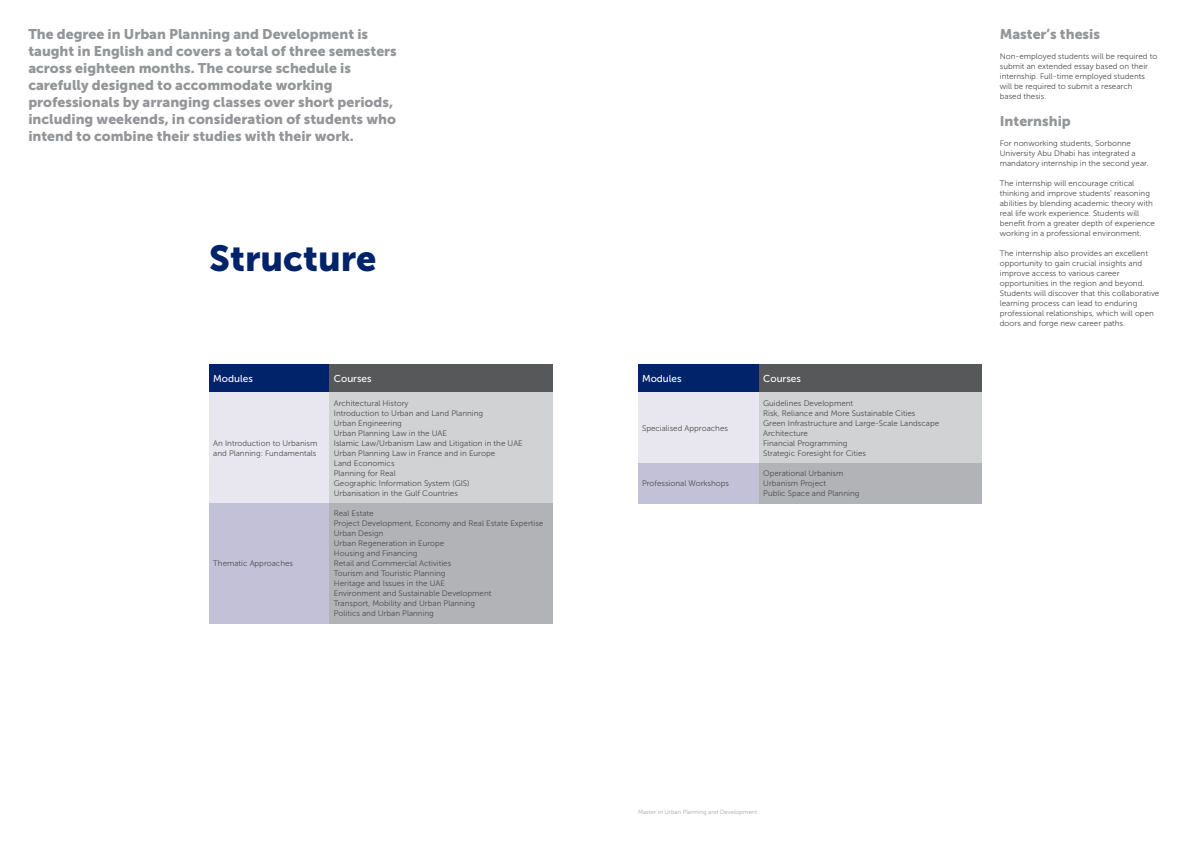
<style>
.page{position:relative;width:1191px;height:842px;background:#fff}
.page>*{position:absolute;margin:0;border:0;box-sizing:border-box;transform-origin:0 0}
.t1{font:36px "Museo Sans 900";color:#002369}
.t2{font:14px/17px "Museo Sans 900";color:#939598}
.t3{font:10px "Museo Sans 500";color:#fff}
.t4{font:8px/10px "Museo Sans 300";color:#4b4c4d}
.t5{font:6px "Museo Sans 300";color:#a8a9ad}
</style>
<div class="page">
<div style="left:209px;top:364px;width:121px;height:29px;background:#002369"></div>
<div style="left:330px;top:364px;width:223px;height:29px;background:#57585a"></div>
<div style="left:209px;top:393px;width:121px;height:110px;background:#e8e6ef"></div>
<div style="left:330px;top:393px;width:223px;height:110px;background:#d1d2d4"></div>
<div style="left:209px;top:503px;width:121px;height:120px;background:#c2c1d8"></div>
<div style="left:330px;top:503px;width:223px;height:120px;background:#b2b3b7"></div>
<div style="left:638px;top:364px;width:121px;height:29px;background:#002369"></div>
<div style="left:759px;top:364px;width:222px;height:29px;background:#57585a"></div>
<div style="left:638px;top:393px;width:121px;height:70px;background:#e8e6ef"></div>
<div style="left:759px;top:393px;width:222px;height:70px;background:#d1d2d4"></div>
<div style="left:638px;top:463px;width:121px;height:40px;background:#c2c1d8"></div>
<div style="left:759px;top:463px;width:222px;height:40px;background:#b2b3b7"></div>
<p class="t2" style="left:28px;top:25px;width:370px">The degree in Urban Planning and Development is taught in English and covers a total of three semesters across eighteen months. The course schedule is carefully designed to accommodate working</p>
<p class="t2" style="left:28px;top:93px;width:369px">professionals by arranging classes over short periods, including weekends, in consideration of students who intend to combine their studies with their work.</p>
<p class="t1" style="left:209px;top:238px;width:169px">Structure</p>
<p class="t3" style="left:213px;top:373px;width:41px">Modules</p>
<p class="t3" style="left:334px;top:373px;width:39px">Courses</p>
<p class="t4" style="left:213px;top:438px;width:106px">An Introduction to Urbanism and Planning: Fundamentals</p>
<p class="t4" style="left:213px;top:558px;width:81px">Thematic Approaches</p>
<p class="t4" style="left:334px;top:398px;width:76px">Architectural History</p>
<p class="t4" style="left:334px;top:408px;width:151px">Introduction to Urban and Land Planning</p>
<p class="t4" style="left:334px;top:418px;width:69px">Urban Engineering</p>
<p class="t4" style="left:334px;top:428px;width:115px">Urban Planning Law in the UAE</p>
<p class="t4" style="left:334px;top:438px;width:190px">Islamic Law/Urbanism Law and Litigation in the UAE</p>
<p class="t4" style="left:334px;top:448px;width:163px">Urban Planning Law in France and in Europe</p>
<p class="t4" style="left:334px;top:458px;width:62px">Land Economics</p>
<p class="t4" style="left:334px;top:468px;width:63px">Planning for Real</p>
<p class="t4" style="left:334px;top:478px;width:137px">Geographic Information System (GIS)</p>
<p class="t4" style="left:334px;top:488px;width:126px">Urbanisation in the Gulf Countries</p>
<p class="t4" style="left:334px;top:508px;width:41px">Real Estate</p>
<p class="t4" style="left:334px;top:518px;width:211px">Project Development, Economy and Real Estate Expertise</p>
<p class="t4" style="left:334px;top:528px;width:51px">Urban Design</p>
<p class="t4" style="left:334px;top:538px;width:112px">Urban Regeneration in Europe</p>
<p class="t4" style="left:334px;top:548px;width:85px">Housing and Financing</p>
<p class="t4" style="left:334px;top:558px;width:119px">Retail and Commercial Activities</p>
<p class="t4" style="left:334px;top:568px;width:113px">Tourism and Touristic Planning</p>
<p class="t4" style="left:334px;top:578px;width:113px">Heritage and Issues in the UAE</p>
<p class="t4" style="left:334px;top:588px;width:159px">Environment and Sustainable Development</p>
<p class="t4" style="left:334px;top:598px;width:143px">Transport, Mobility and Urban Planning</p>
<p class="t4" style="left:334px;top:608px;width:102px">Politics and Urban Planning</p>
<p class="t3" style="left:642px;top:373px;width:41px">Modules</p>
<p class="t3" style="left:763px;top:373px;width:39px">Courses</p>
<p class="t4" style="left:642px;top:423px;width:87px">Specialised Approaches</p>
<p class="t4" style="left:642px;top:478px;width:89px">Professional Workshops</p>
<p class="t4" style="left:763px;top:398px;width:91px">Guidelines Development</p>
<p class="t4" style="left:763px;top:408px;width:154px">Risk, Reliance and More Sustainable Cities</p>
<p class="t4" style="left:763px;top:418px;width:177px">Green Infrastructure and Large-Scale Landscape<br>Architecture</p>
<p class="t4" style="left:763px;top:438px;width:86px">Financial Programming</p>
<p class="t4" style="left:763px;top:448px;width:104px">Strategic Foresight for Cities</p>
<p class="t4" style="left:763px;top:468px;width:82px">Operational Urbanism</p>
<p class="t4" style="left:763px;top:478px;width:65px">Urbanism Project</p>
<p class="t4" style="left:763px;top:488px;width:98px">Public Space and Planning</p>
<p class="t2" style="left:999px;top:25px;width:102px">Master’s thesis</p>
<p class="t4" style="left:999px;top:51px;width:159px">Non-employed students will be required to submit an extended essay based on their internship. Full-time employed students</p>
<p class="t4" style="left:999px;top:81px;width:134px">will be required to submit a research</p>
<p class="t4" style="left:999px;top:91px;width:48px">based thesis.</p>
<p class="t2" style="left:999px;top:112px;width:72px">Internship</p>
<p class="t4" style="left:999px;top:138px;width:150px">For nonworking students, Sorbonne<br>University Abu Dhabi has integrated a mandatory internship in the second year.</p>
<p class="t4" style="left:999px;top:178px;width:157px">The internship will encourage critical thinking and improve students’ reasoning abilities by blending academic theory with real life work experience. Students will benefit from a greater depth of experience working in a professional environment.</p>
<p class="t4" style="left:999px;top:248px;width:161px">The internship also provides an excellent opportunity to gain crucial insights and improve access to various career opportunities in the region and beyond.<br>Students will discover that this collaborative learning process can lead to enduring professional relationships, which will open doors and forge new career paths.</p>
<p class="t5" style="left:638px;top:808px;width:121px">Master in Urban Planning and Development</p>
</div>
